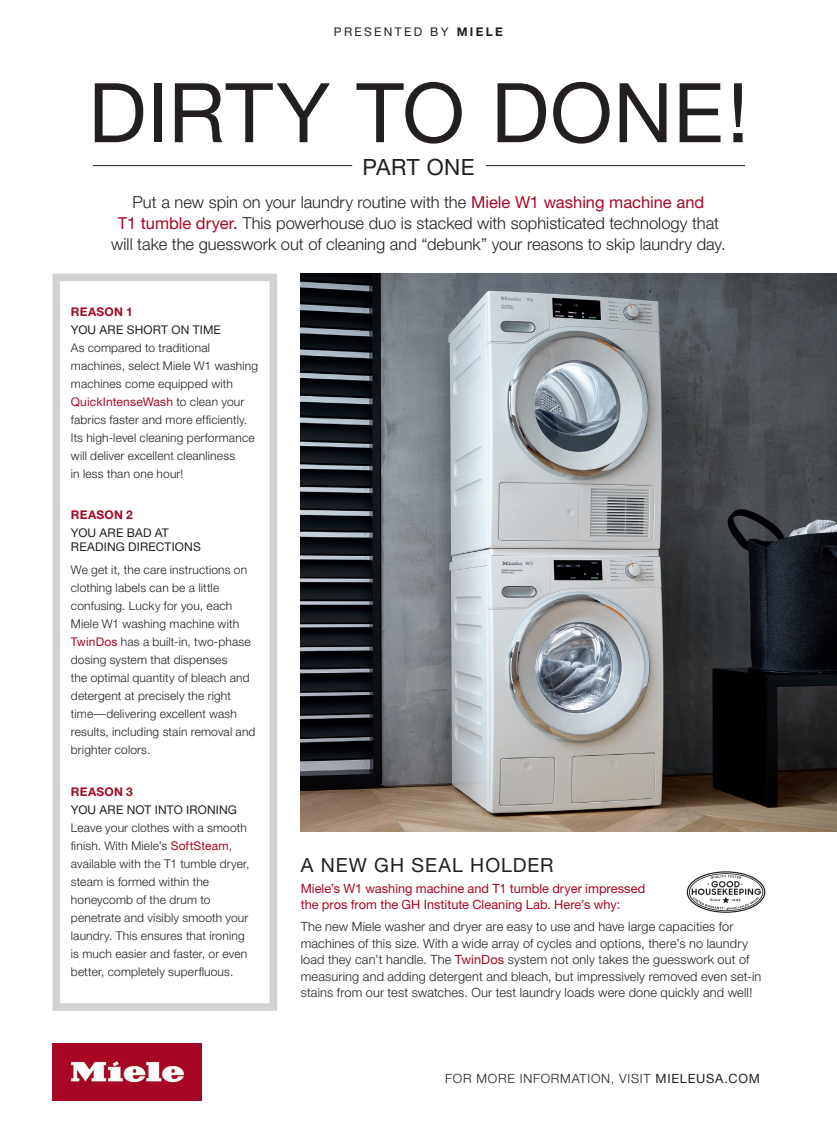
<style>
.page{position:relative;width:837px;height:1134px;background:#fff}
.page>*{position:absolute;margin:0;border:0;box-sizing:border-box;transform-origin:0 0}
.t1{font:82.5px "Helvetica Neue";letter-spacing:.005em;color:#231f20}
.t2{font:22.35px "Helvetica Neue";letter-spacing:.02em;color:#231f20}
.t3{font:19.5px "Helvetica Neue";letter-spacing:.05em;color:#231f20}
.t4{font:300 16.5px/21px "Helvetica Neue";color:#231f20;text-align:center}
.t5{font:300 12.75px/16.5px "Helvetica Neue";letter-spacing:.015em;color:#231f20}
.t6{font:12.75px/16.5px "Helvetica Neue";color:#a60823}
.t7{font:300 12.75px "Helvetica Neue";letter-spacing:.06em;color:#231f20}
.t8{font:300 12px/18px "Helvetica Neue";letter-spacing:.015em;color:#231f20}
.Body{font:12px/13.5px "Helvetica Neue";letter-spacing:.015em;color:#231f20}
.t9{font:700 12px "Helvetica Neue";letter-spacing:.02em;color:#a60823}
.Body-2{font:12px "Helvetica Neue";letter-spacing:.195em;color:#231f20}
.s1{font-weight:700}
.s2{font-weight:400;color:#a60823}
.s3{font-weight:400}
</style>
<div class="page">
<img style="left:52px;top:1044px;width:149px;height:57px">
<img style="left:301px;top:273px;width:536px;height:558px">
<hr style="left:93px;top:165px;width:259px;height:1px;background:#231f20">
<hr style="left:486px;top:165px;width:259px;height:1px;background:#231f20">
<div style="left:52px;top:274px;width:225px;height:737px;border:8px solid #d1d2d4"></div>
<svg style="left:687px;top:871px;width:78px;height:42px"></svg>
<p class="Body-2" style="left:334px;top:24px;width:171px">PRESENTED BY <span class="s1">MIELE</span></p>
<p class="t1" style="left:88px;top:64px;width:662px">DIRTY TO DONE!</p>
<p class="t2" style="left:363px;top:154px;width:113px">PART ONE</p>
<p class="t4" style="left:111px;top:191px;width:616px">Put a new spin on your laundry routine with the <span class="s2">Miele W1 washing machine and<br>T1 tumble dryer</span><span class="s3">.</span> This powerhouse duo is stacked with sophisticated technology that will take the guesswork out of cleaning and “debunk” your reasons to skip laundry day.</p>
<p class="t9" style="left:71px;top:304px;width:63px">REASON 1</p>
<p class="t8" style="left:71px;top:320px;width:189px"><span class="s3">YOU ARE SHORT ON TIME<br></span>As compared to traditional machines, select Miele W1 washing machines come equipped with<br><span class="s2">QuickIntenseWash</span> to clean your fabrics faster and more efficiently.<br>Its high-level cleaning performance will deliver excellent cleanliness<br>in less than one hour!</p>
<p class="t9" style="left:71px;top:508px;width:63px">REASON 2</p>
<p class="Body" style="left:71px;top:526px;width:131px">YOU ARE BAD AT<br>READING DIRECTIONS</p>
<p class="t8" style="left:71px;top:561px;width:186px">We get it, the care instructions on clothing labels can be a little confusing. Lucky for you, each<br>Miele W1 washing machine with<br><span class="s2">TwinDos</span> has a built-in, two-phase dosing system that dispenses<br>the optimal quantity of bleach and detergent at precisely the right time—delivering excellent wash results, including stain removal and brighter colors.</p>
<p class="t9" style="left:71px;top:784px;width:63px">REASON 3</p>
<p class="t8" style="left:71px;top:800px;width:180px"><span class="s3">YOU ARE NOT INTO IRONING<br></span>Leave your clothes with a smooth finish. With Miele’s <span class="s2">SoftSteam</span>, available with the T1 tumble dryer, steam is formed within the honeycomb of the drum to penetrate and visibly smooth your laundry. This ensures that ironing is much easier and faster, or even better, completely superfluous.</p>
<p class="t3" style="left:301px;top:853px;width:254px">A NEW GH SEAL HOLDER</p>
<p class="t6" style="left:301px;top:880px;width:346px">Miele’s W1 washing machine and T1 tumble dryer impressed the pros from the GH Institute Cleaning Lab. Here’s why:</p>
<p class="t5" style="left:301px;top:918px;width:462px">The new Miele washer and dryer are easy to use and have large capacities for machines of this size. With a wide array of cycles and options, there’s no laundry load they can’t handle. The <span class="s2">TwinDos</span> system not only takes the guesswork out of measuring and adding detergent and bleach, but impressively removed even set-in stains from our test swatches. Our test laundry loads were done quickly and well!</p>
<p class="t7" style="left:445px;top:1071px;width:316px">FOR MORE INFORMATION, VISIT <span class="s3">MIELEUSA.COM</span></p>
</div>
